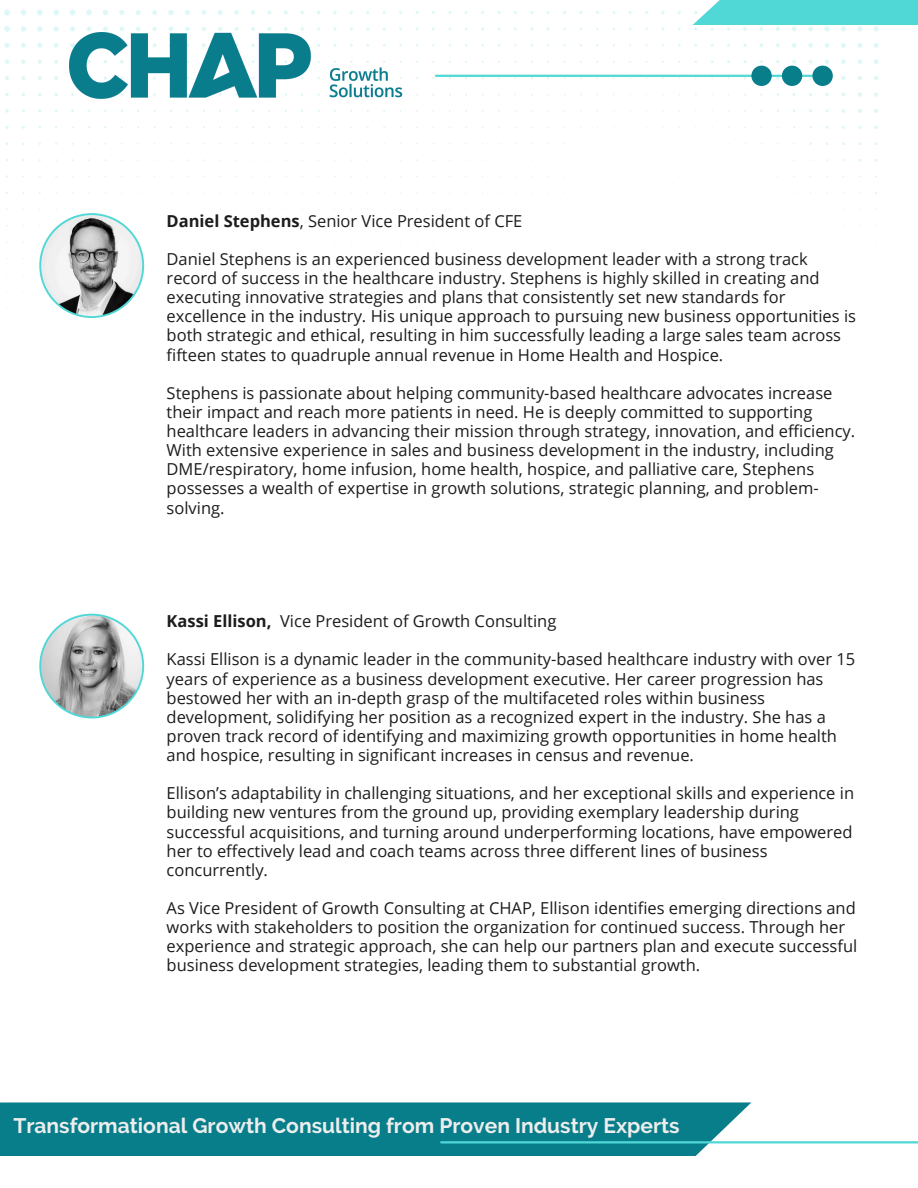
<style>
.page{position:relative;width:918px;height:1188px;background:#fff}
.page>*{position:absolute;margin:0;border:0;box-sizing:border-box;transform-origin:0 0}
.t1{font:700 21px "Raleway";color:#ededed}
.t2{font:16.5px/19.2px "Open Sans";color:#1c1c1c}
.t3{font:700 16.5px "Open Sans";color:#1c1c1c}
.s1{font-weight:700}
</style>
<div class="page">
<svg style="left:874px;top:109px;width:4px;height:4px"></svg>
<svg style="left:858px;top:109px;width:4px;height:4px"></svg>
<svg style="left:5px;top:109px;width:4px;height:4px"></svg>
<svg style="left:874px;top:92px;width:4px;height:5px"></svg>
<svg style="left:858px;top:92px;width:4px;height:5px"></svg>
<svg style="left:825px;top:93px;width:4px;height:3px"></svg>
<svg style="left:5px;top:93px;width:4px;height:3px"></svg>
<svg style="left:874px;top:76px;width:4px;height:4px"></svg>
<svg style="left:858px;top:76px;width:4px;height:4px"></svg>
<svg style="left:841px;top:76px;width:5px;height:4px"></svg>
<svg style="left:54px;top:76px;width:4px;height:4px"></svg>
<svg style="left:38px;top:76px;width:4px;height:4px"></svg>
<svg style="left:21px;top:76px;width:4px;height:4px"></svg>
<svg style="left:5px;top:76px;width:4px;height:4px"></svg>
<svg style="left:874px;top:59px;width:5px;height:5px"></svg>
<svg style="left:857px;top:59px;width:5px;height:5px"></svg>
<svg style="left:841px;top:59px;width:5px;height:5px"></svg>
<svg style="left:54px;top:60px;width:4px;height:4px"></svg>
<svg style="left:38px;top:60px;width:4px;height:4px"></svg>
<svg style="left:21px;top:60px;width:5px;height:4px"></svg>
<svg style="left:5px;top:59px;width:4px;height:5px"></svg>
<svg style="left:874px;top:43px;width:5px;height:5px"></svg>
<svg style="left:857px;top:43px;width:5px;height:5px"></svg>
<svg style="left:841px;top:43px;width:5px;height:5px"></svg>
<svg style="left:825px;top:43px;width:4px;height:5px"></svg>
<svg style="left:808px;top:43px;width:5px;height:5px"></svg>
<svg style="left:792px;top:43px;width:5px;height:5px"></svg>
<svg style="left:776px;top:43px;width:4px;height:4px"></svg>
<svg style="left:759px;top:43px;width:4px;height:4px"></svg>
<svg style="left:54px;top:43px;width:5px;height:5px"></svg>
<svg style="left:37px;top:43px;width:5px;height:5px"></svg>
<svg style="left:21px;top:43px;width:5px;height:5px"></svg>
<svg style="left:4px;top:43px;width:6px;height:5px"></svg>
<svg style="left:874px;top:26px;width:5px;height:5px"></svg>
<svg style="left:857px;top:26px;width:5px;height:5px"></svg>
<svg style="left:841px;top:26px;width:5px;height:5px"></svg>
<svg style="left:824px;top:26px;width:6px;height:5px"></svg>
<svg style="left:808px;top:27px;width:5px;height:4px"></svg>
<svg style="left:792px;top:27px;width:5px;height:4px"></svg>
<svg style="left:776px;top:27px;width:4px;height:4px"></svg>
<svg style="left:759px;top:27px;width:4px;height:4px"></svg>
<svg style="left:743px;top:27px;width:4px;height:4px"></svg>
<svg style="left:300px;top:27px;width:4px;height:4px"></svg>
<svg style="left:284px;top:27px;width:4px;height:4px"></svg>
<svg style="left:267px;top:27px;width:4px;height:4px"></svg>
<svg style="left:251px;top:27px;width:4px;height:4px"></svg>
<svg style="left:235px;top:27px;width:4px;height:4px"></svg>
<svg style="left:218px;top:27px;width:4px;height:4px"></svg>
<svg style="left:202px;top:27px;width:4px;height:4px"></svg>
<svg style="left:185px;top:27px;width:5px;height:4px"></svg>
<svg style="left:169px;top:27px;width:4px;height:4px"></svg>
<svg style="left:152px;top:27px;width:5px;height:4px"></svg>
<svg style="left:136px;top:27px;width:5px;height:4px"></svg>
<svg style="left:119px;top:27px;width:5px;height:4px"></svg>
<svg style="left:103px;top:27px;width:5px;height:4px"></svg>
<svg style="left:87px;top:27px;width:4px;height:4px"></svg>
<svg style="left:70px;top:26px;width:5px;height:5px"></svg>
<svg style="left:54px;top:26px;width:5px;height:6px"></svg>
<svg style="left:37px;top:26px;width:6px;height:6px"></svg>
<svg style="left:21px;top:26px;width:5px;height:6px"></svg>
<svg style="left:4px;top:26px;width:6px;height:6px"></svg>
<svg style="left:284px;top:11px;width:4px;height:4px"></svg>
<svg style="left:251px;top:10px;width:4px;height:5px"></svg>
<svg style="left:234px;top:10px;width:5px;height:5px"></svg>
<svg style="left:218px;top:10px;width:5px;height:5px"></svg>
<svg style="left:201px;top:10px;width:5px;height:5px"></svg>
<svg style="left:185px;top:10px;width:5px;height:5px"></svg>
<svg style="left:168px;top:10px;width:6px;height:5px"></svg>
<svg style="left:152px;top:10px;width:5px;height:5px"></svg>
<svg style="left:136px;top:10px;width:5px;height:5px"></svg>
<svg style="left:119px;top:10px;width:5px;height:5px"></svg>
<svg style="left:103px;top:10px;width:5px;height:5px"></svg>
<svg style="left:86px;top:10px;width:6px;height:5px"></svg>
<svg style="left:70px;top:10px;width:5px;height:5px"></svg>
<svg style="left:53px;top:10px;width:6px;height:5px"></svg>
<svg style="left:37px;top:10px;width:6px;height:6px"></svg>
<svg style="left:21px;top:10px;width:5px;height:5px"></svg>
<svg style="left:4px;top:10px;width:6px;height:6px"></svg>
<div style="left:692px;top:0;width:226px;height:25px;background:#50d8d7"></div>
<div style="left:0;top:1102px;width:751px;height:54px;background:#087e8b"></div>
<hr style="left:441px;top:1141px;width:477px;height:2px;background:#50d8d7">
<svg style="left:39px;top:209px;width:105px;height:109px"></svg>
<svg style="left:39px;top:614px;width:105px;height:105px"></svg>
<img style="left:69px;top:33px;width:334px;height:66px">
<hr style="left:436px;top:75px;width:384px;height:2px;background:#50d8d7">
<svg style="left:743px;top:60px;width:89px;height:26px"></svg>
<p class="t2" style="left:167px;top:211px;width:357px"><span class="s1">Daniel Stephens</span>, Senior Vice President of CFE</p>
<p class="t2" style="left:167px;top:249px;width:691px">Daniel Stephens is an experienced business development leader with a strong track record of success in the healthcare industry. Stephens is highly skilled in creating and executing innovative strategies and plans that consistently set new standards for excellence in the industry. His unique approach to pursuing new business opportunities is both strategic and ethical, resulting in him successfully leading a large sales team across fifteen states to quadruple annual revenue in Home Health and Hospice.</p>
<p class="t2" style="left:167px;top:383px;width:690px">Stephens is passionate about helping community-based healthcare advocates increase their impact and reach more patients in need. He is deeply committed to supporting healthcare leaders in advancing their mission through strategy, innovation, and efficiency.<br>With extensive experience in sales and business development in the industry, including DME/respiratory, home infusion, home health, hospice, and palliative care, Stephens possesses a wealth of expertise in growth solutions, strategic planning, and problem&shy;solving.</p>
<p class="t3" style="left:167px;top:610px;width:106px">Kassi Ellison,</p>
<p class="t2" style="left:280px;top:611px;width:278px">Vice President of Growth Consulting</p>
<p class="t2" style="left:167px;top:649px;width:690px">Kassi Ellison is a dynamic leader in the community-based healthcare industry with over 15 years of experience as a business development executive. Her career progression has</p>
<p class="t2" style="left:167px;top:688px;width:672px">bestowed her with an in-depth grasp of the multifaceted roles within business development, solidifying her position as a recognized expert in the industry. She has a proven track record of identifying and maximizing growth opportunities in home health and hospice, resulting in significant increases in census and revenue.</p>
<p class="t2" style="left:167px;top:783px;width:689px">Ellison’s adaptability in challenging situations, and her exceptional skills and experience in building new ventures from the ground up, providing exemplary leadership during</p>
<p class="t2" style="left:167px;top:822px;width:688px">successful acquisitions, and turning around underperforming locations, have empowered her to effectively lead and coach teams across three different lines of business concurrently.</p>
<p class="t2" style="left:167px;top:898px;width:691px">As Vice President of Growth Consulting at CHAP, Ellison identifies emerging directions and works with stakeholders to position the organization for continued success. Through her</p>
<p class="t2" style="left:167px;top:936px;width:692px">experience and strategic approach, she can help our partners plan and execute successful business development strategies, leading them to substantial growth.</p>
<p class="t1" style="left:13px;top:1114px;width:668px">Transformational Growth Consulting from Proven Industry Experts</p>
</div>
